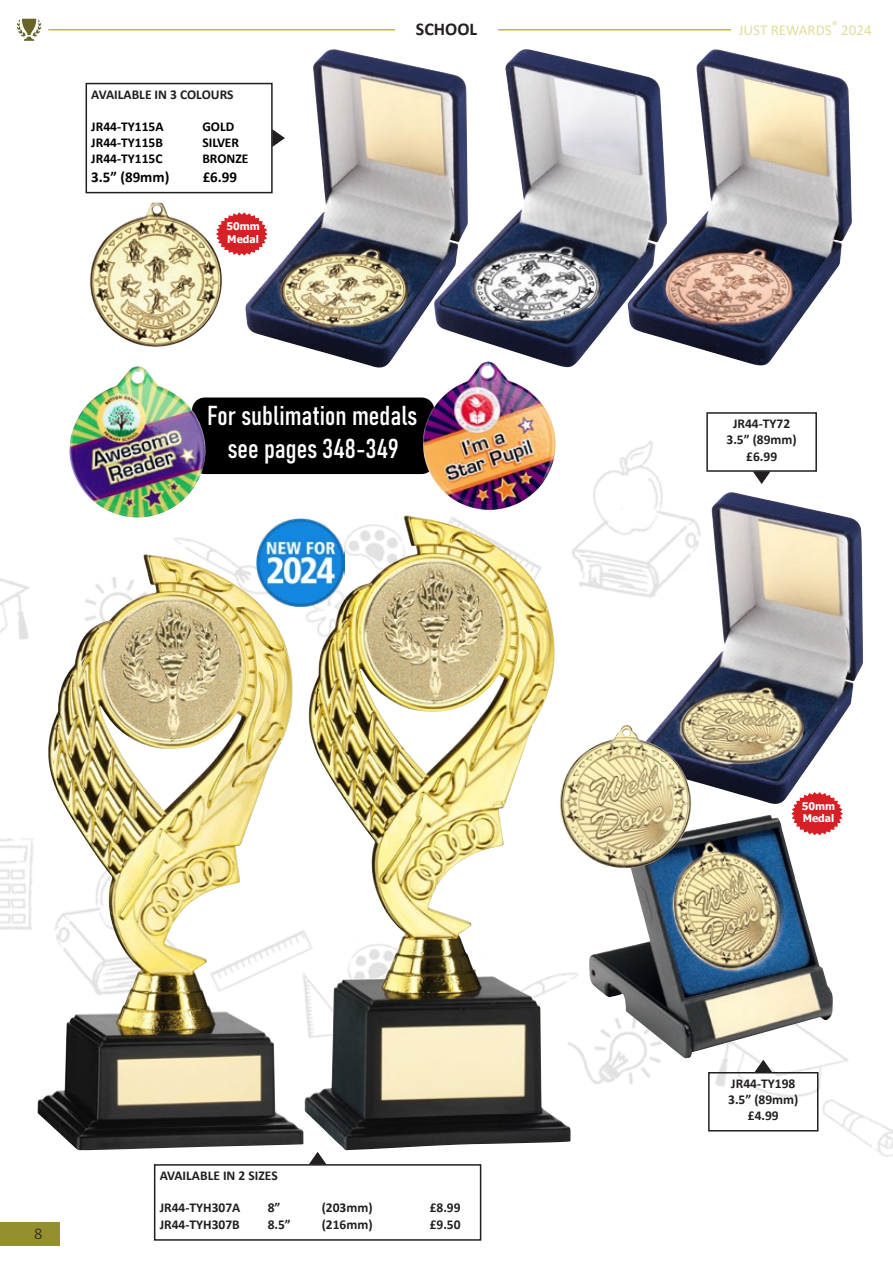
<style>
.page{position:relative;width:893px;height:1263px;background:#fff}
.page>*{position:absolute;margin:0;border:0;box-sizing:border-box;transform-origin:0 0}
.t1{font:27px "Bahnschrift";color:#fff}
.t2{font:700 18px "Calibri";color:#231f20}
.t3{font:300 16.5px "Calibri";color:#231f20}
.t4{font:15px "Calibri";color:#c4bb30}
.t5{font:700 15px "Calibri";color:#000}
.t6{font:700 13.5px "Calibri";color:#231f20}
.t7{font:700 13.5px "Calibri";color:#000}
.t8{font:700 10.5px "Tahoma";color:#fff}
</style>
<div class="page">
<div style="left:0;top:1222px;width:60px;height:24px;background:#95902f"></div>
<hr style="left:48px;top:29px;width:797px;height:2px;background:#c4bb30">
<svg style="left:17px;top:19px;width:24px;height:22px"></svg>
<div style="left:731px;top:17px;width:145px;height:24px;background:#fff"></div>
<img style="left:0;top:804px;width:893px;height:425px">
<img style="left:0;top:440px;width:662px;height:200px">
<div style="left:395px;top:17px;width:102px;height:26px;background:#fff"></div>
<img style="left:38px;top:555px;width:266px;height:595px">
<img style="left:304px;top:515px;width:266px;height:635px">
<img style="left:644px;top:492px;width:219px;height:312px">
<img style="left:667px;top:49px;width:185px;height:316px">
<img style="left:589px;top:814px;width:245px;height:245px">
<img style="left:468px;top:49px;width:199px;height:319px">
<img style="left:245px;top:49px;width:223px;height:319px">
<div style="left:86px;top:83px;width:187px;height:110px;border:2px solid #231f20"></div>
<img style="left:89px;top:202px;width:133px;height:145px">
<img style="left:256px;top:518px;width:88px;height:88px">
<svg style="left:216px;top:212px;width:52px;height:44px"></svg>
<svg style="left:791px;top:792px;width:52px;height:43px"></svg>
<div style="left:708px;top:1072px;width:110px;height:59px;border:2px solid #231f20"></div>
<div style="left:706px;top:412px;width:111px;height:60px;border:2px solid #231f20"></div>
<div style="left:154px;top:1164px;width:327px;height:77px;border:2px solid #231f20"></div>
<img style="left:560px;top:725px;width:131px;height:143px">
<svg style="left:753px;top:471px;width:18px;height:13px"></svg>
<svg style="left:754px;top:1060px;width:18px;height:12px"></svg>
<svg style="left:309px;top:1152px;width:18px;height:12px"></svg>
<svg style="left:272px;top:129px;width:13px;height:18px"></svg>
<div style="left:192px;top:397px;width:242px;height:77px;background:#000;border-radius:13px"></div>
<img style="left:66px;top:366px;width:143px;height:154px">
<img style="left:423px;top:362px;width:133px;height:148px">
<p class="t6" style="left:91px;top:85px;width:144px">AVAILABLE IN 3 COLOURS</p>
<p class="t7" style="left:91px;top:117px;width:74px">JR44-TY115A</p>
<p class="t7" style="left:202px;top:117px;width:33px">GOLD</p>
<p class="t7" style="left:91px;top:133px;width:73px">JR44-TY115B</p>
<p class="t7" style="left:202px;top:133px;width:38px">SILVER</p>
<p class="t7" style="left:91px;top:149px;width:73px">JR44-TY115C</p>
<p class="t7" style="left:202px;top:149px;width:48px">BRONZE</p>
<p class="t5" style="left:91px;top:166px;width:80px">3.5” (89mm)</p>
<p class="t5" style="left:203px;top:166px;width:36px">£6.99</p>
<p class="t8" style="left:226px;top:219px;width:35px">50mm</p>
<p class="t8" style="left:227px;top:232px;width:33px">Medal</p>
<p class="t2" style="left:416px;top:16px;width:63px">SCHOOL</p>
<p class="t1" style="left:207px;top:395px;width:211px">For sublimation medals</p>
<p class="t1" style="left:228px;top:428px;width:172px">see pages 348-349</p>
<p class="t3" style="left:34px;top:1223px;width:10px">8</p>
<p class="t6" style="left:160px;top:1166px;width:120px">AVAILABLE IN 2 SIZES</p>
<p class="t6" style="left:160px;top:1198px;width:82px">JR44-TYH307A</p>
<p class="t6" style="left:268px;top:1198px;width:14px">8”</p>
<p class="t6" style="left:322px;top:1198px;width:52px">(203mm)</p>
<p class="t6" style="left:430px;top:1198px;width:32px">£8.99</p>
<p class="t6" style="left:160px;top:1214px;width:82px">JR44-TYH307B</p>
<p class="t6" style="left:268px;top:1214px;width:25px">8.5”</p>
<p class="t6" style="left:322px;top:1214px;width:52px">(216mm)</p>
<p class="t6" style="left:430px;top:1214px;width:32px">£9.50</p>
<p class="t4" style="left:739px;top:19px;width:134px">JUST REWARDS<sup>®</sup> 2024</p>
<p class="t6" style="left:733px;top:414px;width:59px">JR44-TY72</p>
<p class="t6" style="left:726px;top:430px;width:72px">3.5” (89mm)</p>
<p class="t6" style="left:746px;top:446px;width:32px">£6.99</p>
<p class="t8" style="left:802px;top:799px;width:35px">50mm</p>
<p class="t8" style="left:803px;top:811px;width:33px">Medal</p>
<p class="t6" style="left:731px;top:1074px;width:66px">JR44-TY198</p>
<p class="t6" style="left:728px;top:1090px;width:72px">3.5” (89mm)</p>
<p class="t6" style="left:748px;top:1106px;width:32px">£4.99</p>
</div>
